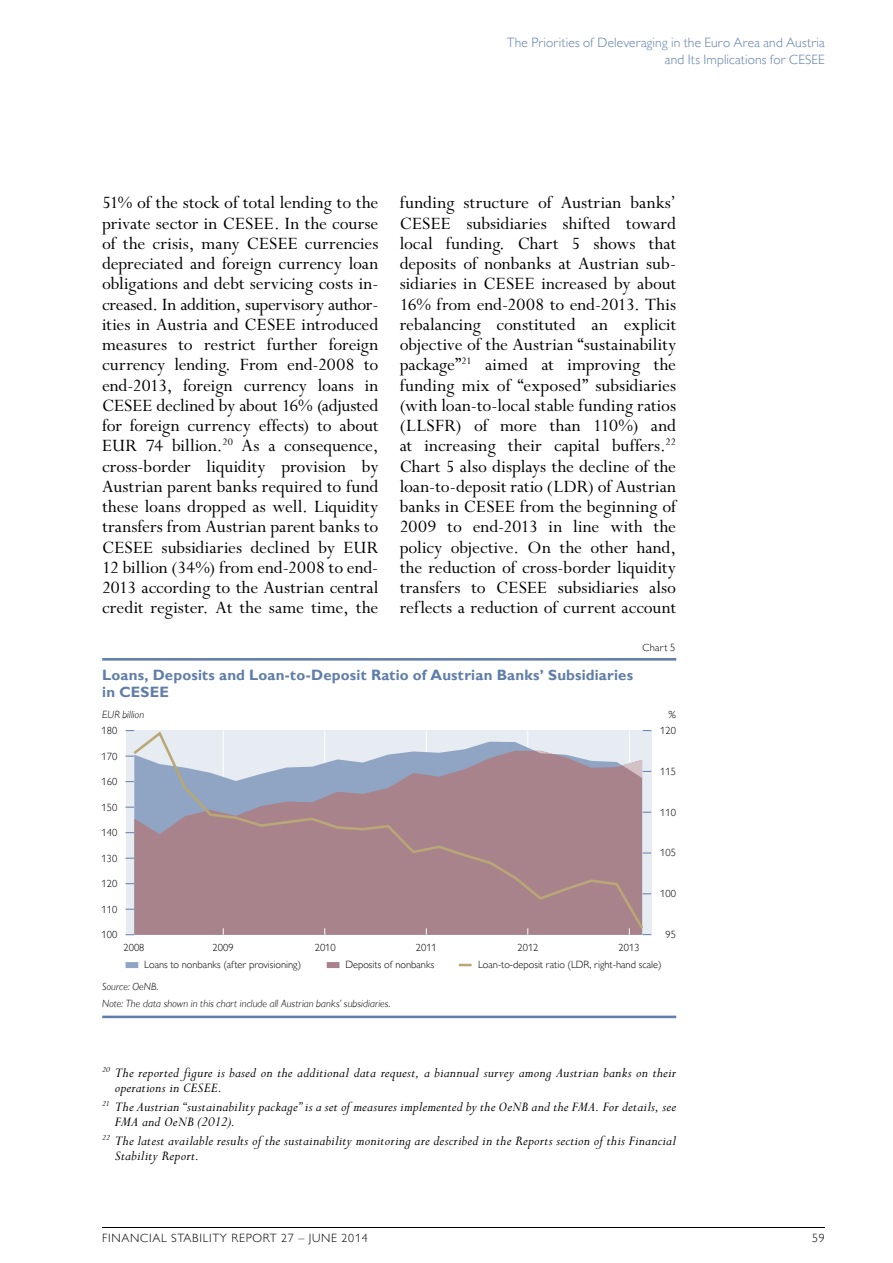
<style>
.page{position:relative;width:893px;height:1263px;background:#fff}
.page>*{position:absolute;margin:0;border:0;box-sizing:border-box;transform-origin:0 0}
.t1{font:19.5px/20.2px "Perpetua Std";color:#000;text-align:justify}
.t2{font:italic 15px/15px "Perpetua Std";letter-spacing:.015em;color:#000}
.t3{font:700 15px/17px "Gill Sans MT Pro";letter-spacing:.01em;color:#607ea9}
.t4{font:300 13.5px/16.5px "Gill Sans MT Pro";letter-spacing:.01em;color:#607ea9}
.t5{font:300 12px "Gill Sans MT Pro";letter-spacing:.06em;color:#000}
.t6{font:300 10.5px "Gill Sans MT Pro";color:#000}
.t7{font:italic 300 10.5px/17px "Gill Sans MT Pro";letter-spacing:.01em;color:#000}
</style>
<div class="page">
<hr style="left:102px;top:1227px;width:723px;height:1px;background:#000">
<hr style="left:102px;top:658px;width:574px;height:3px;background:#607ea9">
<hr style="left:102px;top:1015px;width:574px;height:3px;background:#607ea9">
<div style="left:327px;top:962px;width:12px;height:6px;background:#a8838c"></div>
<div style="left:126px;top:962px;width:12px;height:6px;background:#90a5c3"></div>
<svg style="left:459px;top:964px;width:13px;height:2px"></svg>
<svg style="left:131px;top:730px;width:515px;height:202px"></svg>
<svg style="left:535px;top:751px;width:18px;height:3px"></svg>
<svg style="left:622px;top:760px;width:29px;height:18px"></svg>
<p class="t4" style="left:665px;top:34px;width:161px;text-indent:-158px">The Priorities of Deleveraging in the Euro Area and Austria and Its I mplications for CESEE</p>
<p class="t1" style="left:102px;top:193px;width:278px">51% of the stock of total lending to the private sector in CESEE. In the course of the crisis, many CESEE currencies depreciated and foreign currency loan obligations and debt servicing costs in&shy;creased. In addition, supervisory author&shy;ities in Austria and CESEE introduced measures to restrict further foreign currency lending. From end-2008 to end-2013, foreign currency loans in CESEE declined by about 16% (adjusted for foreign currency effects) to about EUR 74 billion.<sup>20</sup> As a consequence, cross-border liquidity provision by Austrian parent banks required to fund these loans dropped as well. Liquidity transfers from Austrian parent banks to CESEE subsidiaries declined by EUR 12 billion (34%) from end-2008 to end-2013 according to the Austrian central credit register. At the same time, the</p>
<p class="t1" style="left:400px;top:193px;width:278px">funding structure of Austrian banks’ CESEE subsidiaries shifted toward local funding. Chart 5 shows that deposits of nonbanks at Austrian sub&shy;sidiaries in CESEE increased by about 16% from end-2008 to end-2013. This rebalancing constituted an explicit objective of the Austrian “sustainability package”<sup>21</sup> aimed at improving the funding mix of “exposed” subsidiaries (with loan-to-local stable funding ratios (LLSFR) of more than 110%) and at increasing their capital buffers.<sup>22<br></sup>Chart 5 also displays the decline of the loan-to-deposit ratio (LDR) of Austrian banks in CESEE from the beginning of 2009 to end-2013 in line with the policy objective. On the other hand, the reduction of cross-border liquidity transfers to CESEE subsidiaries also reflects a reduction of current account</p>
<p class="t3" style="left:102px;top:666px;width:532px">Loans, Deposits and Loan-to-Deposit Ratio of Austrian Banks’ Subsidiaries in CESEE</p>
<p class="t6" style="left:643px;top:641px;width:34px">Chart 5</p>
<p class="t7" style="left:102px;top:706px;width:43px">EUR billion</p>
<p class="t7" style="left:668px;top:706px;width:9px">%</p>
<p class="t6" style="left:102px;top:724px;width:17px">180</p>
<p class="t6" style="left:102px;top:750px;width:17px">170</p>
<p class="t6" style="left:102px;top:775px;width:17px">160</p>
<p class="t6" style="left:102px;top:801px;width:17px">150</p>
<p class="t6" style="left:102px;top:826px;width:17px">140</p>
<p class="t6" style="left:102px;top:852px;width:17px">130</p>
<p class="t6" style="left:102px;top:877px;width:17px">120</p>
<p class="t6" style="left:102px;top:903px;width:17px">110</p>
<p class="t6" style="left:102px;top:928px;width:17px">100</p>
<p class="t6" style="left:660px;top:724px;width:17px">120</p>
<p class="t6" style="left:660px;top:765px;width:17px">115</p>
<p class="t6" style="left:660px;top:806px;width:17px">110</p>
<p class="t6" style="left:660px;top:846px;width:17px">105</p>
<p class="t6" style="left:660px;top:887px;width:17px">100</p>
<p class="t6" style="left:665px;top:928px;width:12px">95</p>
<p class="t6" style="left:124px;top:941px;width:22px">2008</p>
<p class="t6" style="left:213px;top:941px;width:22px">2009</p>
<p class="t6" style="left:315px;top:941px;width:22px">2010</p>
<p class="t6" style="left:416px;top:941px;width:22px">2011</p>
<p class="t6" style="left:517px;top:941px;width:22px">2012</p>
<p class="t6" style="left:619px;top:941px;width:22px">2013</p>
<p class="t6" style="left:144px;top:958px;width:159px">Loans to nonbanks (after provisioning)</p>
<p class="t6" style="left:345px;top:958px;width:90px">Deposits of nonbanks</p>
<p class="t6" style="left:478px;top:958px;width:185px">Loan-to-deposit ratio (LDR, right-hand scale)</p>
<p class="t7" style="left:102px;top:977px;width:290px">Source: OeNB.<br>Note: The data shown in this chart include all Austrian banks’ subsidiaries.</p>
<p class="t2" style="left:115px;top:1065px;width:563px;text-indent:-13px"><sup>20</sup> The reported figure is based on the additional data request, a biannual survey among Austrian banks on their operations in CESEE.</p>
<p class="t2" style="left:115px;top:1100px;width:563px;text-indent:-13px"><sup>21</sup> The Austrian “sustainability package” is a set of measures implemented by the OeNB and the FMA. For details, see<br>FMA and OeNB (2012).</p>
<p class="t2" style="left:115px;top:1134px;width:563px;text-indent:-13px"><sup>22</sup> The latest available results of the sustainability monitoring are described in the Reports section of this Financial<br>Stability Report.</p>
<p class="t5" style="left:102px;top:1231px;width:15px">FINAN</p>
<p class="t5" style="left:140px;top:1231px;width:229px">cial stability report 27 – June 2014</p>
<p class="t5" style="left:812px;top:1231px;width:14px">59</p>
</div>
